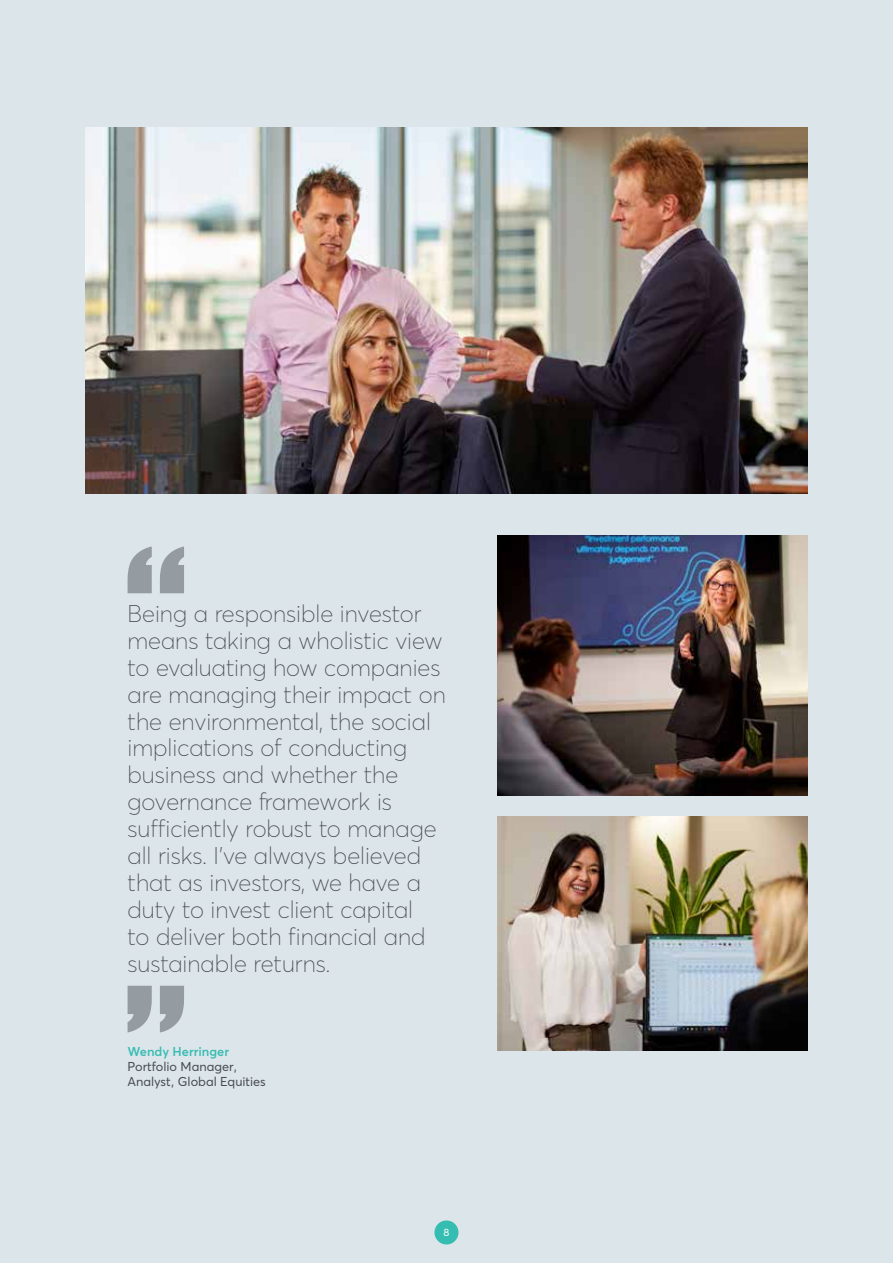
<style>
.page{position:relative;width:893px;height:1263px;background:#dce5ea}
.page>*{position:absolute;margin:0;border:0;box-sizing:border-box;transform-origin:0 0}
.t1{font:100 23.85px/26.8px "Averta";color:#474b4f}
.t2{font:12.75px/15px "Averta";color:#474b4f}
.t3{font:600 12.75px "Averta";color:#36bdb2}
.t4{font:10.5px "Averta";color:#fff}
</style>
<div class="page">
<img style="left:85px;top:128px;width:723px;height:365px">
<svg style="left:128px;top:546px;width:56px;height:47px"></svg>
<svg style="left:128px;top:986px;width:56px;height:46px"></svg>
<div style="left:434px;top:1220px;width:24px;height:24px;background:#36bdb2;border-radius:50%"></div>
<img style="left:497px;top:816px;width:311px;height:234px">
<img style="left:497px;top:536px;width:311px;height:259px">
<p class="t1" style="left:128px;top:599px;width:320px">Being a responsible investor means taking a wholistic view to evaluating how companies are managing their impact on the environmental, the social implications of conducting business and whether the governance framework is sufficiently robust to manage all risks. I’ve always believed that as investors, we have a duty to invest client capital<br>to deliver both financial and sustainable returns.</p>
<p class="t3" style="left:128px;top:1042px;width:103px">Wendy Herringer</p>
<p class="t2" style="left:128px;top:1058px;width:140px">Portfolio Manager,<br>Analyst, Global Equities</p>
<p class="t4" style="left:443px;top:1225px;width:7px">8</p>
</div>
